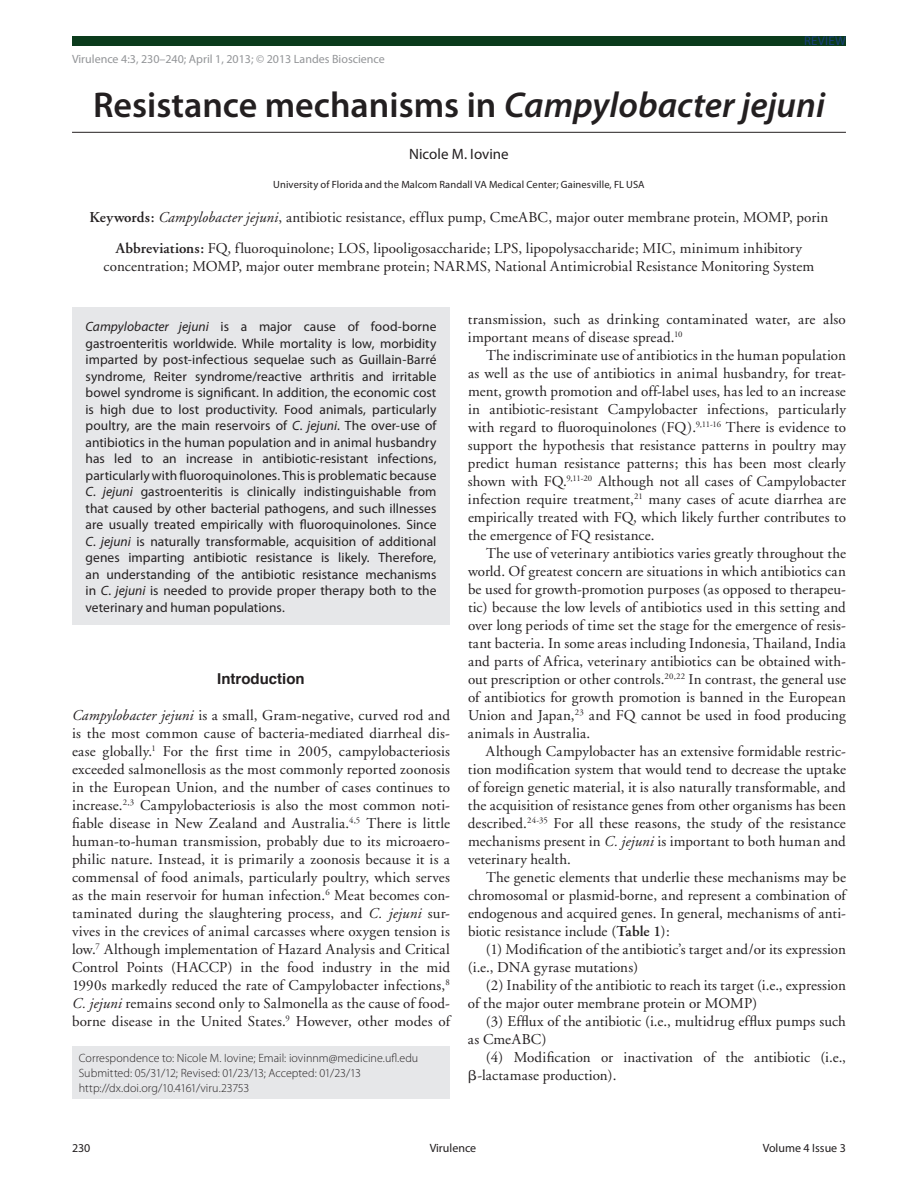
<style>
.page{position:relative;width:918px;height:1188px;background:#fff}
.page>*{position:absolute;margin:0;border:0;box-sizing:border-box;transform-origin:0 0}
.t1{font:600 36px "Myriad Pro";color:#231f20}
.t2{font:15px/18px "Adobe Garamond";letter-spacing:.01em;color:#231f20;text-align:justify}
.t3{font:15px "Myriad Pro";color:#231f20}
.t4{font:700 15px "Helvetica";color:#231f20}
.t5{font:13.5px/16.5px "Myriad Pro";color:#231f20;text-align:justify}
.t6{font:12.75px "Myriad Pro";color:#193f7c}
.t7{font:300 12px/15px "Myriad Pro";letter-spacing:.005em;color:#231f20}
.t8{font:12px "Myriad Pro";color:#939598}
.t9{font:12px "Myriad Pro";color:#231f20}
.t10{font:10.5px "Myriad Pro";letter-spacing:.01em;color:#231f20}
.s1{font-style:italic}
.s2{font-weight:600}
.s3{font-family:"Universal Std Greekw Math Pi"}
</style>
<div class="page">
<div style="left:72px;top:36px;width:774px;height:10px;background:#0b3b1c"></div>
<div style="left:72px;top:1046px;width:378px;height:53px;background:#e6e7e9"></div>
<div style="left:72px;top:307px;width:378px;height:318px;background:#e6e7e9"></div>
<hr style="left:72px;top:132px;width:774px;height:1px;background:#231f20">
<p class="t8" style="left:72px;top:52px;width:314px">Virulence 4:3, 230–240; April 1, 2013; © 2013 Landes Bioscience</p>
<p class="t6" style="left:804px;top:32px;width:8px">REVIEW</p>
<h1 class="t1" style="left:93px;top:82px;width:733px">Resistance mechanisms in <span class="s1">Campylobacter jejuni</span></h1>
<p class="t3" style="left:409px;top:145px;width:101px">Nicole M. Iovine</p>
<p class="t10" style="left:273px;top:178px;width:373px">University of Florida and the Malcom Randall VA Medical Center; Gainesville, FL USA</p>
<p class="t2" style="left:89px;top:202px;width:741px;line-height:31.5px;text-align:center"><span class="s2">Keywords:</span> <span class="s1">Campylobacter jejuni</span>, antibiotic resistance, efflux pump, CmeABC, major outer membrane protein, MOMP, porin<br><span class="s2">Abbreviations:</span> FQ, fluoroquinolone; LOS, lipooligosaccharide; LPS, lipopolysaccharide; MIC, minimum inhibitory</p>
<p class="t2" style="left:104px;top:258px;width:712px">concentration; MOMP, major outer membrane protein; NARMS, National Antimicrobial Resistance Monitoring System</p>
<p class="t2" style="left:468px;top:311px;width:379px">transmission, such as drinking contaminated water, are also important means of disease spread.<sup>10</sup></p>
<p class="t2" style="left:468px;top:347px;width:380px;text-indent:18px">The indiscriminate use of antibiotics in the human population as well as the use of antibiotics in animal husbandry, for treat&shy;ment, growth promotion and off-label uses, has led to an increase in antibiotic-resistant Campylobacter infections, particularly with regard to fluoroquinolones (FQ).<sup>9,11-16</sup> There is evidence to support the hypothesis that resistance patterns in poultry may predict human resistance patterns; this has been most clearly shown with FQ.<sup>9,11-20</sup> Although not all cases of Campylobacter infection require treatment,<sup>21</sup> many cases of acute diarrhea are empirically treated with FQ, which likely further contributes to the emergence of FQ resistance.</p>
<p class="t2" style="left:468px;top:545px;width:380px;text-indent:18px">The use of veterinary antibiotics varies greatly throughout the world. Of greatest concern are situations in which antibiotics can be used for growth-promotion purposes (as opposed to therapeu&shy;tic) because the low levels of antibiotics used in this setting and over long periods of time set the stage for the emergence of resis&shy;tant bacteria. In some areas including Indonesia, Thailand, India and parts of Africa, veterinary antibiotics can be obtained with&shy;out prescription or other controls.<sup>20,22</sup> In contrast, the general use of antibiotics for growth promotion is banned in the European Union and Japan,<sup>23</sup> and FQ cannot be used in food producing animals in Australia.</p>
<p class="t2" style="left:468px;top:743px;width:379px;text-indent:18px">Although Campylobacter has an extensive formidable restric&shy;tion modification system that would tend to decrease the uptake of foreign genetic material, it is also naturally transformable, and the acquisition of resistance genes from other organisms has been described.<sup>24-35</sup> For all these reasons, the study of the resistance mechanisms present in <span class="s1">C. jejuni</span> is important to both human and veterinary health.</p>
<p class="t2" style="left:468px;top:869px;width:379px;text-indent:18px">The genetic elements that underlie these mechanisms may be chromosomal or plasmid-borne, and represent a combination of endogenous and acquired genes. In general, mechanisms of anti&shy;biotic resistance include (<span class="s2">Table 1</span>):</p>
<p class="t2" style="left:468px;top:941px;width:379px;text-indent:18px">(1) Modification of the antibiotic’s target and/or its expression (i.e., DNA gyrase mutations)</p>
<p class="t2" style="left:468px;top:977px;width:379px;text-indent:18px">(2) Inability of the antibiotic to reach its target (i.e., expression of the major outer membrane protein or MOMP)</p>
<p class="t2" style="left:468px;top:1013px;width:379px;text-indent:18px">(3) Efflux of the antibiotic (i.e., multidrug efflux pumps such as CmeABC)</p>
<p class="t2" style="left:468px;top:1049px;width:379px;text-indent:18px">(4) Modification or inactivation of the antibiotic (i.e., <span class="s3">β</span>-lactamase production).</p>
<p class="t5" style="left:86px;top:318px;width:353px"><span class="s1">Campylobacter jejuni</span> is a major cause of food-borne gastroenteritis worldwide. While mortality is low, morbidity imparted by post-infectious sequelae such as Guillain-Barré syndrome, Reiter syndrome/reactive arthritis and irritable bowel syndrome is significant. In addition, the economic cost is high due to lost productivity. Food animals, particularly poultry, are the main reservoirs of <span class="s1">C. jejuni</span>. The over-use of antibiotics in the human population and in animal husbandry has led to an increase in antibiotic-resistant infections, particularly with fluoroquinolones. This is problematic because <span class="s1">C. jejuni</span> gastroenteritis is clinically indistinguishable from that caused by other bacterial pathogens, and such illnesses are usually treated empirically with fluoroquinolones. Since <span class="s1">C. jejuni</span> is naturally transformable, acquisition of additional genes imparting antibiotic resistance is likely. Therefore, an understanding of the antibiotic resistance mechanisms in <span class="s1">C. jejuni</span> is needed to provide proper therapy both to the veterinary and human populations.</p>
<p class="t4" style="left:217px;top:667px;width:89px">Introduction</p>
<p class="t2" style="left:72px;top:707px;width:380px"><span class="s1">Campylobacter jejuni</span> is a small, Gram-negative, curved rod and is the most common cause of bacteria-mediated diarrheal dis&shy;ease globally.<sup>1</sup> For the first time in 2005, campylobacteriosis exceeded salmonellosis as the most commonly reported zoonosis in the European Union, and the number of cases continues to increase.<sup>2,3</sup> Campylobacteriosis is also the most common noti&shy;fiable disease in New Zealand and Australia.<sup>4,5</sup> There is little human-to-human transmission, probably due to its microaero&shy;philic nature. Instead, it is primarily a zoonosis because it is a commensal of food animals, particularly poultry, which serves as the main reservoir for human infection.<sup>6</sup> Meat becomes con&shy;taminated during the slaughtering process, and <span class="s1">C. jejuni</span> sur&shy;vives in the crevices of animal carcasses where oxygen tension is low.<sup>7</sup> Although implementation of Hazard Analysis and Critical Control Points (HACCP) in the food industry in the mid 1990s markedly reduced the rate of Campylobacter infections,<sup>8<br></sup><span class="s1">C. jejuni</span> remains second only to Salmonella as the cause of food&shy;borne disease in the United States.<sup>9</sup> However, other modes of</p>
<p class="t7" style="left:79px;top:1050px;width:341px">Correspondence to: Nicole M. Iovine; Email: iovinnm@medicine.ufl.edu<br>Submitted: 05/31/12; Revised: 01/23/13; Accepted: 01/23/13 http://dx.doi.org/10.4161/viru.23753</p>
<p class="t9" style="left:72px;top:1141px;width:20px">230</p>
<p class="t9" style="left:430px;top:1141px;width:48px">Virulence</p>
<p class="t9" style="left:763px;top:1141px;width:85px">Volume 4 Issue 3</p>
</div>
